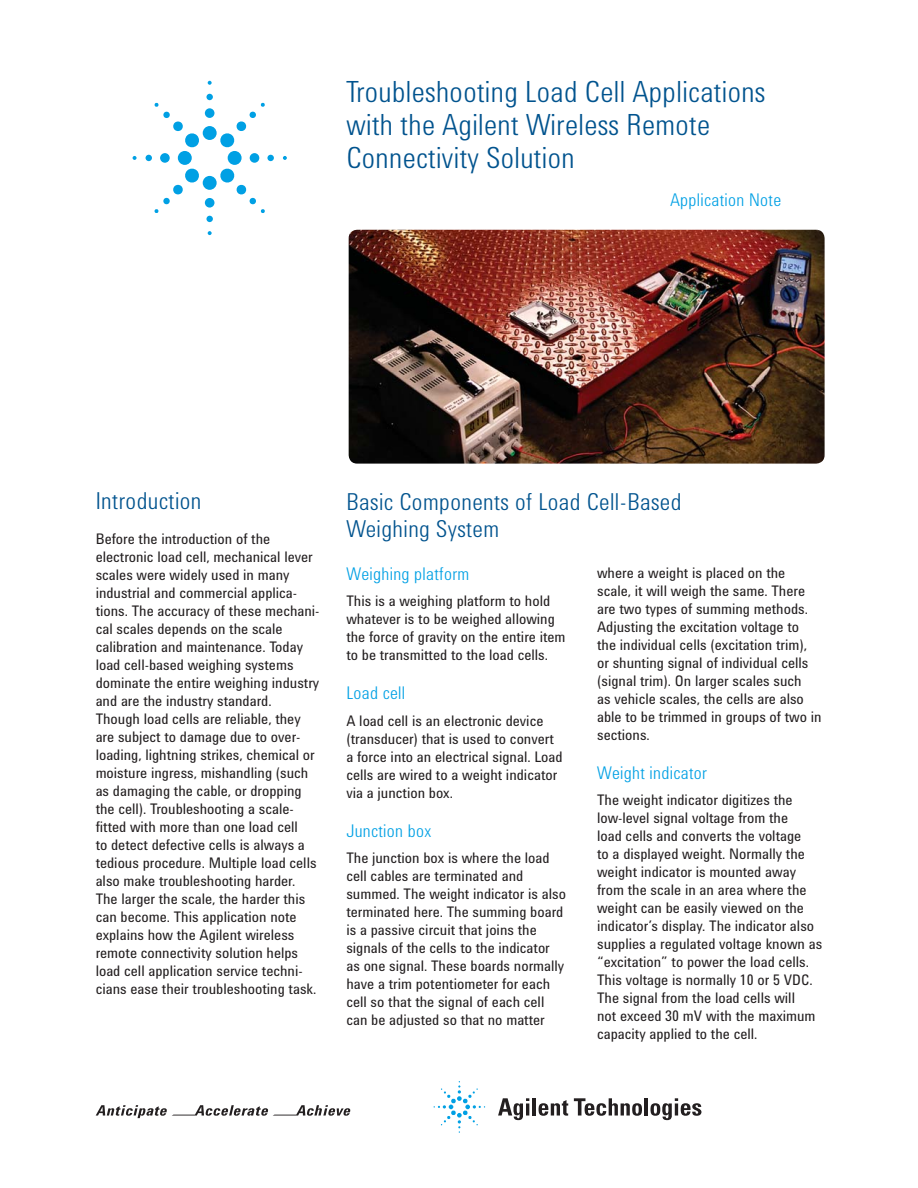
<style>
.page{position:relative;width:918px;height:1188px;background:#fff}
.page>*{position:absolute;margin:0;border:0;box-sizing:border-box;transform-origin:0 0}
.t1{font:300 30px/33px "Agilent Condensed CFF";letter-spacing:.015em;color:#00538e}
.t2{font:300 24px/27px "Agilent Condensed CFF";letter-spacing:.02em;color:#00538e}
.t3{font:300 18px "Agilent Condensed CFF";letter-spacing:.02em;color:#00a0e4}
.t4{font:15px/18px "Agilent Condensed CFF";color:#231f20}
</style>
<div class="page">
<svg style="left:498px;top:1098px;width:31px;height:22px"></svg>
<hr style="left:533px;top:1098px;width:3px;height:18px;background:#231f20">
<svg style="left:539px;top:1100px;width:29px;height:16px"></svg>
<svg style="left:574px;top:1098px;width:68px;height:18px"></svg>
<hr style="left:645px;top:1098px;width:3px;height:18px;background:#231f20">
<svg style="left:651px;top:1098px;width:50px;height:22px"></svg>
<svg style="left:434px;top:1081px;width:51px;height:52px"></svg>
<div style="left:203px;top:126px;width:14px;height:14px;background:#00a0e4;border-radius:50%"></div>
<div style="left:205px;top:108px;width:9px;height:10px;background:#00a0e4;border-radius:50%"></div>
<div style="left:206px;top:94px;width:7px;height:6px;background:#00a0e4;border-radius:50%"></div>
<svg style="left:208px;top:81px;width:4px;height:4px"></svg>
<div style="left:228px;top:151px;width:14px;height:14px;background:#00a0e4;border-radius:50%"></div>
<div style="left:250px;top:153px;width:9px;height:10px;background:#00a0e4;border-radius:50%"></div>
<div style="left:267px;top:155px;width:7px;height:6px;background:#00a0e4;border-radius:50%"></div>
<svg style="left:283px;top:156px;width:4px;height:4px"></svg>
<div style="left:203px;top:176px;width:14px;height:14px;background:#00a0e4;border-radius:50%"></div>
<div style="left:205px;top:198px;width:9px;height:10px;background:#00a0e4;border-radius:50%"></div>
<div style="left:206px;top:216px;width:7px;height:6px;background:#00a0e4;border-radius:50%"></div>
<svg style="left:208px;top:231px;width:4px;height:4px"></svg>
<div style="left:178px;top:151px;width:14px;height:14px;background:#00a0e4;border-radius:50%"></div>
<div style="left:160px;top:153px;width:10px;height:10px;background:#00a0e4;border-radius:50%"></div>
<svg style="left:146px;top:155px;width:6px;height:6px"></svg>
<svg style="left:133px;top:156px;width:4px;height:4px"></svg>
<svg style="left:220px;top:103px;width:45px;height:45px"></svg>
<svg style="left:220px;top:168px;width:45px;height:45px"></svg>
<svg style="left:154px;top:168px;width:45px;height:45px"></svg>
<svg style="left:154px;top:103px;width:45px;height:45px"></svg>
<svg style="left:96px;top:1105px;width:254px;height:13px"></svg>
<img style="left:349px;top:230px;width:476px;height:234px;border-radius:9px">
<h1 class="t1" style="left:346px;top:78px;width:421px">Troubleshooting Load Cell Applications with the Agilent Wireless Remote<br>Connectivity Solution</h1>
<p class="t3" style="left:670px;top:193px;width:112px">Application Note</p>
<h2 class="t2" style="left:96px;top:490px;width:107px">Introduction</h2>
<p class="t4" style="left:96px;top:531px;width:226px">Before the introduction of the electronic load cell, mechanical lever scales were widely used in many industrial and commercial applica&shy;tions. The accuracy of these mechani&shy;cal scales depends on the scale calibration and maintenance. Today load cell-based weighing systems dominate the entire weighing industry and are the industry standard.<br>Though load cells are reliable, they are subject to damage due to over&shy;loading, lightning strikes, chemical or moisture ingress, mishandling (such as damaging the cable, or dropping the cell). Troubleshooting a scale&shy;fitted with more than one load cell<br>to detect defective cells is always a tedious procedure. Multiple load cells also make troubleshooting harder.<br>The larger the scale, the harder this can become. This application note explains how the Agilent wireless remote connectivity solution helps load cell application service techni&shy;cians ease their troubleshooting task.</p>
<h2 class="t2" style="left:346px;top:491px;width:337px">Basic Components of Load Cell-Based<br>Weighing System</h2>
<p class="t3" style="left:346px;top:567px;width:124px">Weighing platform</p>
<p class="t4" style="left:346px;top:594px;width:221px">This is a weighing platform to hold whatever is to be weighed allowing the force of gravity on the entire item to be transmitted to the load cells.</p>
<p class="t3" style="left:346px;top:686px;width:60px">Load cell</p>
<p class="t4" style="left:346px;top:713px;width:218px">A load cell is an electronic device (transducer) that is used to convert a force into an electrical signal. Load cells are wired to a weight indicator via a junction box.</p>
<p class="t3" style="left:346px;top:824px;width:86px">Junction box</p>
<p class="t4" style="left:346px;top:851px;width:221px">The junction box is where the load cell cables are terminated and summed. The weight indicator is also terminated here. The summing board is a passive circuit that joins the signals of the cells to the indicator as one signal. These boards normally have a trim potentiometer for each cell so that the signal of each cell can be adjusted so that no matter</p>
<p class="t4" style="left:597px;top:565px;width:226px">where a weight is placed on the scale, it will weigh the same. There are two types of summing methods.<br>Adjusting the excitation voltage to the individual cells (excitation trim), or shunting signal of individual cells (signal trim). On larger scales such<br>as vehicle scales, the cells are also able to be trimmed in groups of two in sections.</p>
<p class="t3" style="left:597px;top:766px;width:111px">Weight indicator</p>
<p class="t4" style="left:597px;top:793px;width:227px">The weight indicator digitizes the low-level signal voltage from the<br>load cells and converts the voltage<br>to a displayed weight. Normally the weight indicator is mounted away from the scale in an area where the weight can be easily viewed on the indicator’s display. The indicator also supplies a regulated voltage known as “excitation” to power the load cells.<br>This voltage is normally 10 or 5 VDC.<br>The signal from the load cells will<br>not exceed 30 mV with the maximum capacity applied to the cell.</p>
</div>
